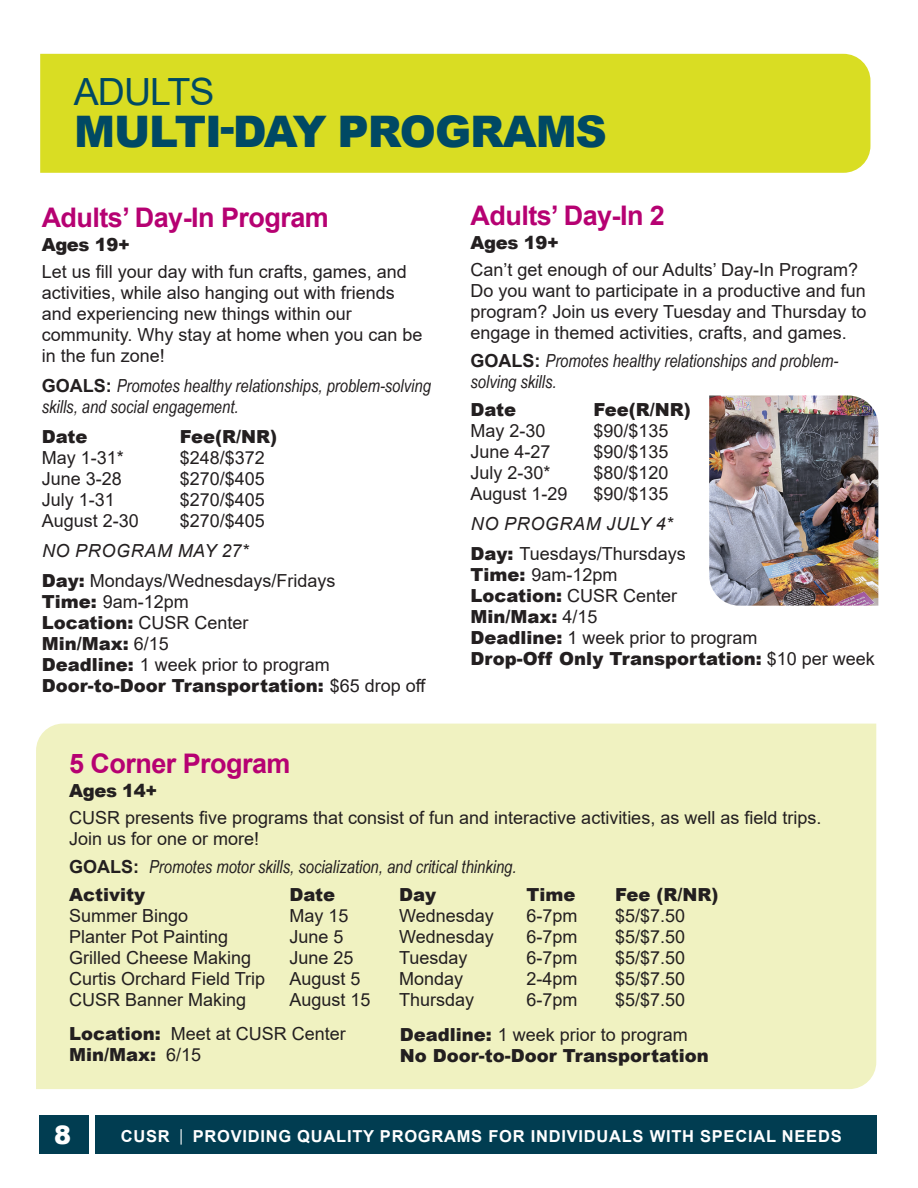
<style>
.page{position:relative;width:918px;height:1188px;background:#fff}
.page>*{position:absolute;margin:0;border:0;box-sizing:border-box;transform-origin:0 0}
.t1{font:900 43.5px "Arial";letter-spacing:-.025em;color:#004964}
.t2{font:37.5px "Arial";letter-spacing:-.025em;color:#004964}
.Program_Description{font:700 27px "Arial";letter-spacing:-.02em;color:#b60172}
.Program_Description-2{font:900 25.5px "Arial";color:#fff}
.Program_Description-3{font:18px/21px "Arial";color:#231f20}
.Program_Description-4{font:italic 18px/21px "Arial Narrow";color:#231f20}
.Program_Description-5{font:900 18px "Arial";color:#231f20}
.Program_Description-6{font:italic 18px "Arial";letter-spacing:.035em;color:#231f20}
.Program_Description-7{font:700 16.5px "Arial";letter-spacing:.045em;color:#fff}
.s1{font-family:"Arial";font-weight:700;font-style:normal}
.s2{font-weight:900}
.s3{font-weight:400}
.s4{font-family:"Arial Narrow";font-weight:400}
</style>
<div class="page">
<div style="left:95px;top:1116px;width:782px;height:38px;background:#013d51"></div>
<div style="left:40px;top:1116px;width:49px;height:38px;background:#013d51"></div>
<div style="left:36px;top:724px;width:840px;height:365px;background:#f0f2c1"></div>
<div style="left:40px;top:54px;width:830px;height:119px;background:#d9dd23"></div>
<img style="left:709px;top:395px;width:169px;height:211px">
<p class="t2" style="left:74px;top:66px;width:142px">ADULTS</p>
<p class="t1" style="left:74px;top:99px;width:535px">MULTI-DAY PROGRAMS</p>
<p class="Program_Description" style="left:42px;top:199px;width:289px">Adults’ Day-In Program</p>
<p class="Program_Description-5" style="left:42px;top:232px;width:90px">Ages 19+</p>
<p class="Program_Description-3" style="left:42px;top:261px;width:382px">Let us fill your day with fun crafts, games, and activities, while also hanging out with friends and experiencing new things within our community. Why stay at home when you can be in the fun zone!</p>
<p class="Program_Description-4" style="left:42px;top:375px;width:391px"><span class="s1">GOALS:</span> Promotes healthy relationships, problem-solving skills, and social engagement.</p>
<p class="Program_Description-5" style="left:42px;top:424px;width:47px">Date</p>
<p class="Program_Description-5" style="left:180px;top:424px;width:99px">Fee(R/NR)</p>
<p class="Program_Description-3" style="left:42px;top:447px;width:84px">May 1-31*</p>
<p class="Program_Description-3" style="left:180px;top:447px;width:87px">$248/$372</p>
<p class="Program_Description-3" style="left:42px;top:468px;width:82px">June 3-28</p>
<p class="Program_Description-3" style="left:180px;top:468px;width:87px">$270/$405</p>
<p class="Program_Description-3" style="left:42px;top:489px;width:75px">July 1-31</p>
<p class="Program_Description-3" style="left:180px;top:489px;width:87px">$270/$405</p>
<p class="Program_Description-3" style="left:42px;top:510px;width:99px">August 2-30</p>
<p class="Program_Description-3" style="left:180px;top:510px;width:87px">$270/$405</p>
<p class="Program_Description-6" style="left:42px;top:539px;width:208px">NO PROGRAM MAY 27*</p>
<p class="Program_Description-3" style="left:42px;top:570px;width:386px"><span class="s2">Day:</span> Mondays/Wednesdays/Fridays<br><span class="s2">Time:</span> 9am-12pm<br><span class="s2">Location:</span> CUSR Center<br><span class="s2">Min/Max:</span> 6/15<br><span class="s2">Deadline:</span> 1 week prior to program<br><span class="s2">Door-to-Door Transportation:</span> $65 drop off</p>
<p class="Program_Description" style="left:471px;top:196px;width:196px">Adults’ Day-In 2</p>
<p class="Program_Description-5" style="left:471px;top:230px;width:90px">Ages 19+</p>
<p class="Program_Description-3" style="left:471px;top:260px;width:397px">Can’t get enough of our Adults’ Day-In Program?<br>Do you want to participate in a productive and fun program? Join us every Tuesday and Thursday to engage in themed activities, crafts, and games.</p>
<p class="Program_Description-4" style="left:471px;top:350px;width:369px"><span class="s1">GOALS:</span> Promotes healthy relationships and problem&shy;solving skills.</p>
<p class="Program_Description-5" style="left:471px;top:396px;width:47px">Date</p>
<p class="Program_Description-5" style="left:594px;top:396px;width:99px">Fee(R/NR)</p>
<p class="Program_Description-3" style="left:471px;top:420px;width:77px">May 2-30</p>
<p class="Program_Description-3" style="left:594px;top:420px;width:77px">$90/$135</p>
<p class="Program_Description-3" style="left:471px;top:441px;width:82px">June 4-27</p>
<p class="Program_Description-3" style="left:594px;top:441px;width:77px">$90/$135</p>
<p class="Program_Description-3" style="left:471px;top:462px;width:82px">July 2-30*</p>
<p class="Program_Description-3" style="left:594px;top:462px;width:77px">$80/$120</p>
<p class="Program_Description-3" style="left:471px;top:483px;width:99px">August 1-29</p>
<p class="Program_Description-3" style="left:594px;top:483px;width:77px">$90/$135</p>
<p class="Program_Description-6" style="left:471px;top:512px;width:203px">NO PROGRAM JULY 4*</p>
<p class="Program_Description-3" style="left:471px;top:543px;width:406px"><span class="s2">Day:</span> Tuesdays/Thursdays<br><span class="s2">Time:</span> 9am-12pm<br><span class="s2">Location:</span> CUSR Center<br><span class="s2">Min/Max:</span> 4/15<br><span class="s2">Deadline:</span> 1 week prior to program<br><span class="s2">Drop-Off Only Transportation:</span> $10 per week</p>
<p class="Program_Description" style="left:69px;top:745px;width:223px">5 Corner Program</p>
<p class="Program_Description-5" style="left:69px;top:778px;width:90px">Ages 14+</p>
<p class="Program_Description-3" style="left:69px;top:808px;width:754px">CUSR presents five programs that consist of fun and interactive activities, as well as field trips.<br>Join us for one or more!</p>
<p class="Program_Description-4" style="left:69px;top:856px;width:449px"><span class="s1">GOALS:</span> Promotes motor skills, socialization, and critical thinking.</p>
<p class="Program_Description-5" style="left:69px;top:882px;width:77px">Activity</p>
<p class="Program_Description-5" style="left:290px;top:882px;width:47px">Date</p>
<p class="Program_Description-5" style="left:399px;top:882px;width:39px">Day</p>
<p class="Program_Description-5" style="left:527px;top:882px;width:50px">Time</p>
<p class="Program_Description-5" style="left:615px;top:882px;width:105px">Fee (R/NR)</p>
<p class="Program_Description-3" style="left:69px;top:905px;width:121px">Summer Bingo</p>
<p class="Program_Description-3" style="left:290px;top:905px;width:61px">May 15</p>
<p class="Program_Description-3" style="left:399px;top:905px;width:96px">Wednesday</p>
<p class="Program_Description-3" style="left:527px;top:905px;width:53px">6-7pm</p>
<p class="Program_Description-3" style="left:615px;top:905px;width:72px">$5/$7.50</p>
<p class="Program_Description-3" style="left:69px;top:926px;width:161px">Planter Pot Painting</p>
<p class="Program_Description-3" style="left:290px;top:926px;width:56px">June 5</p>
<p class="Program_Description-3" style="left:399px;top:926px;width:96px">Wednesday</p>
<p class="Program_Description-3" style="left:527px;top:926px;width:53px">6-7pm</p>
<p class="Program_Description-3" style="left:615px;top:926px;width:72px">$5/$7.50</p>
<p class="Program_Description-3" style="left:69px;top:947px;width:184px">Grilled Cheese Making</p>
<p class="Program_Description-3" style="left:290px;top:947px;width:66px">June 25</p>
<p class="Program_Description-3" style="left:399px;top:947px;width:70px">Tuesday</p>
<p class="Program_Description-3" style="left:527px;top:947px;width:53px">6-7pm</p>
<p class="Program_Description-3" style="left:615px;top:947px;width:72px">$5/$7.50</p>
<p class="Program_Description-3" style="left:69px;top:968px;width:198px">Curtis Orchard Field Trip</p>
<p class="Program_Description-3" style="left:290px;top:968px;width:73px">August 5</p>
<p class="Program_Description-3" style="left:399px;top:968px;width:66px">Monday</p>
<p class="Program_Description-3" style="left:527px;top:968px;width:53px">2-4pm</p>
<p class="Program_Description-3" style="left:615px;top:968px;width:72px">$5/$7.50</p>
<p class="Program_Description-3" style="left:69px;top:989px;width:179px">CUSR Banner Making</p>
<p class="Program_Description-3" style="left:290px;top:989px;width:83px">August 15</p>
<p class="Program_Description-3" style="left:399px;top:989px;width:77px">Thursday</p>
<p class="Program_Description-3" style="left:527px;top:989px;width:53px">6-7pm</p>
<p class="Program_Description-3" style="left:615px;top:989px;width:72px">$5/$7.50</p>
<p class="Program_Description-3" style="left:69px;top:1024px;width:278px"><span class="s2">Location:</span> Meet at CUSR Center</p>
<p class="Program_Description-5" style="left:69px;top:1042px;width:134px">Min/Max: <span class="s3">6/15</span></p>
<p class="Program_Description-3" style="left:400px;top:1024px;width:290px"><span class="s2">Deadline:</span> 1 week prior to program</p>
<p class="Program_Description-5" style="left:400px;top:1042px;width:311px">No Door-to-Door Transportation</p>
<p class="Program_Description-2" style="left:54px;top:1116px;width:19px">8</p>
<p class="Program_Description-7" style="left:121px;top:1125px;width:722px">CUSR <span class="s4">|</span> PROVIDING QUALITY PROGRAMS FOR INDIVIDUALS WITH SPECIAL NEEDS</p>
</div>
